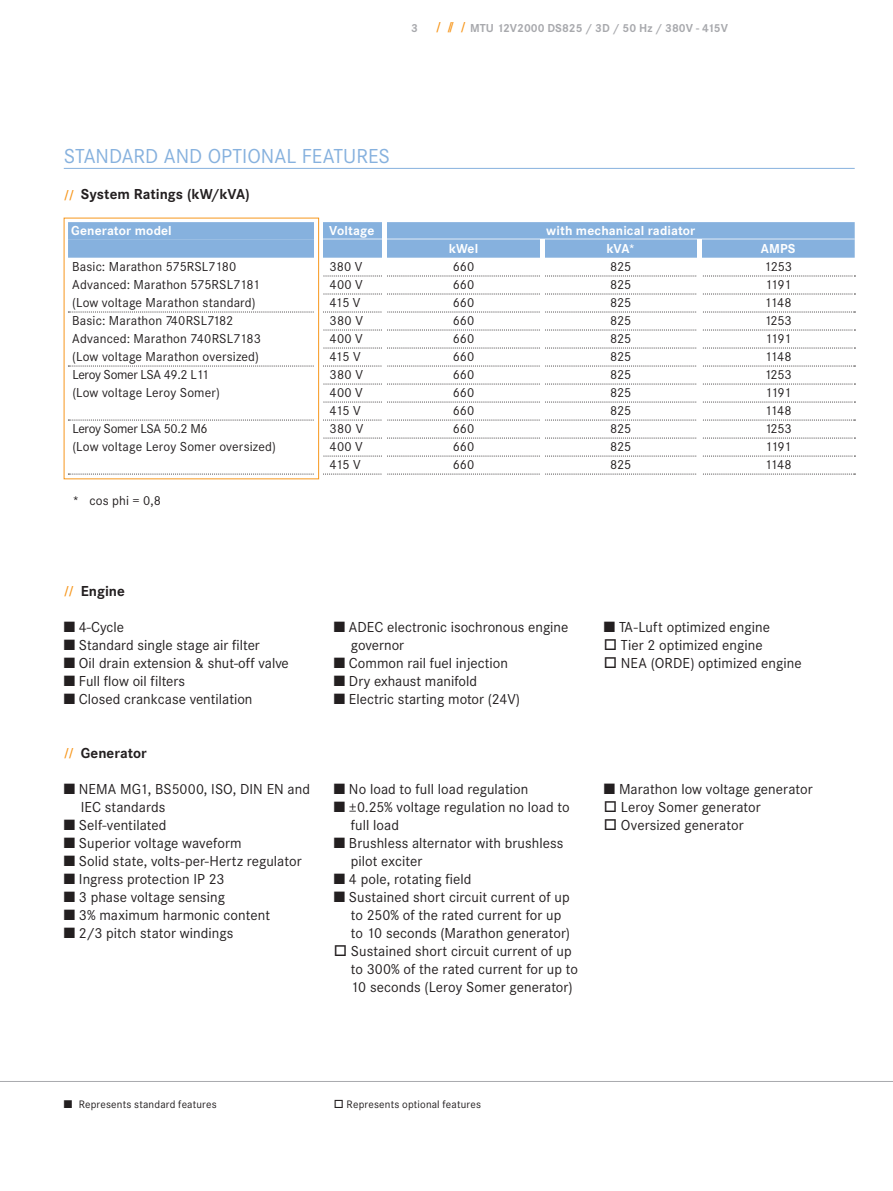
<style>
.page{position:relative;width:893px;height:1191px;background:#fff}
.page>*{position:absolute;margin:0;border:0;box-sizing:border-box;transform-origin:0 0}
.t1{font:21px "Corporate S";color:#86b1de}
.t2{font:15px/18px "Corporate S";color:#231f20}
.t3{font:700 15px "Corporate S";color:#231f20}
.t4{font:13.5px "Corporate S";letter-spacing:.005em;color:#231f20}
.t5{font:700 13.5px "Corporate S";letter-spacing:.01em;color:#fff}
.t6{font:13.5px "Corporate S";letter-spacing:-.025em;color:#231f20}
.t7{font:700 12px "Corporate S";color:#a8a9ad}
.t8{font:11.25px "Corporate S";letter-spacing:.015em;color:#231f20}
.s1{font-style:italic;color:#f7971d}
.s2{font-style:italic;font-size:12px;color:#f7971d}
</style>
<div class="page">
<hr style="left:0;top:1081px;width:893px;height:1px;background:#a8a9ad">
<hr style="left:64px;top:168px;width:791px;height:1px;background:#86b1de">
<div style="left:68px;top:222px;width:787px;height:18px;background:#86b1de"></div>
<div style="left:68px;top:239px;width:787px;height:19px;background:#86b1de"></div>
<svg style="left:323px;top:276px;width:532px;height:1px"></svg>
<svg style="left:323px;top:294px;width:532px;height:1px"></svg>
<svg style="left:68px;top:312px;width:787px;height:1px"></svg>
<svg style="left:323px;top:330px;width:532px;height:1px"></svg>
<svg style="left:323px;top:348px;width:532px;height:1px"></svg>
<svg style="left:68px;top:366px;width:787px;height:1px"></svg>
<svg style="left:323px;top:384px;width:532px;height:1px"></svg>
<svg style="left:323px;top:402px;width:532px;height:1px"></svg>
<svg style="left:68px;top:420px;width:787px;height:1px"></svg>
<svg style="left:323px;top:438px;width:532px;height:1px"></svg>
<svg style="left:323px;top:456px;width:532px;height:1px"></svg>
<svg style="left:68px;top:474px;width:787px;height:1px"></svg>
<svg style="left:315px;top:219px;width:8px;height:261px"></svg>
<div style="left:382px;top:219px;width:5px;height:298px;background:#fff"></div>
<hr style="left:540px;top:239px;width:4px;height:248px;background:#fff">
<div style="left:697px;top:239px;width:5px;height:248px;background:#fff"></div>
<p class="t7" style="left:411px;top:21px;width:8px">3</p>
<p class="t7" style="left:436px;top:21px;width:294px"><span class="s1">/ // /</span>MTU 12V2000 DS825 / 3D / 50 Hz / 380V - 415V</p>
<h1 class="t1" style="left:64px;top:145px;width:25px">Standard</h1>
<h1 class="t1" style="left:164px;top:145px;width:14px">and</h1>
<h1 class="t1" style="left:208px;top:145px;width:25px">Optional</h1>
<h1 class="t1" style="left:302px;top:145px;width:22px">Features</h1>
<p class="t3" style="left:64px;top:186px;width:187px"><span class="s2">//</span> System Ratings (kW/kVA)</p>
<p class="t5" style="left:71px;top:223px;width:102px">Generator model</p>
<p class="t5" style="left:329px;top:223px;width:47px">Voltage</p>
<p class="t5" style="left:546px;top:223px;width:151px">with mechanical radiator</p>
<p class="t5" style="left:449px;top:241px;width:31px">kWel</p>
<p class="t5" style="left:606px;top:241px;width:30px">kVA*</p>
<p class="t5" style="left:761px;top:241px;width:36px">AMPS</p>
<p class="t4" style="left:72px;top:259px;width:166px">Basic: Marathon 575RSL7180</p>
<p class="t4" style="left:330px;top:259px;width:34px">380 V</p>
<p class="t4" style="left:453px;top:259px;width:23px">660</p>
<p class="t4" style="left:610px;top:259px;width:23px">825</p>
<p class="t4" style="left:764px;top:259px;width:29px">1253</p>
<p class="t4" style="left:72px;top:277px;width:189px">Advanced: Marathon 575RSL7181</p>
<p class="t4" style="left:330px;top:277px;width:35px">400 V</p>
<p class="t4" style="left:453px;top:277px;width:23px">660</p>
<p class="t4" style="left:610px;top:277px;width:23px">825</p>
<p class="t4" style="left:765px;top:277px;width:28px">1191</p>
<p class="t4" style="left:72px;top:295px;width:185px">(Low voltage Marathon standard)</p>
<p class="t4" style="left:330px;top:295px;width:32px">415 V</p>
<p class="t4" style="left:453px;top:295px;width:23px">660</p>
<p class="t4" style="left:610px;top:295px;width:23px">825</p>
<p class="t4" style="left:765px;top:295px;width:29px">1148</p>
<p class="t4" style="left:72px;top:313px;width:162px">Basic: Marathon 740RSL7182</p>
<p class="t4" style="left:330px;top:313px;width:35px">380 V</p>
<p class="t4" style="left:453px;top:313px;width:23px">660</p>
<p class="t4" style="left:610px;top:313px;width:23px">825</p>
<p class="t4" style="left:765px;top:313px;width:29px">1253</p>
<p class="t4" style="left:72px;top:331px;width:190px">Advanced: Marathon 740RSL7183</p>
<p class="t4" style="left:330px;top:331px;width:35px">400 V</p>
<p class="t4" style="left:453px;top:331px;width:23px">660</p>
<p class="t4" style="left:610px;top:331px;width:23px">825</p>
<p class="t4" style="left:765px;top:331px;width:28px">1191</p>
<p class="t4" style="left:72px;top:349px;width:188px">(Low voltage Marathon oversized)</p>
<p class="t4" style="left:330px;top:349px;width:32px">415 V</p>
<p class="t4" style="left:453px;top:349px;width:23px">660</p>
<p class="t4" style="left:610px;top:349px;width:23px">825</p>
<p class="t4" style="left:765px;top:349px;width:29px">1148</p>
<p class="t6" style="left:72px;top:367px;width:138px">Leroy Somer LSA 49.2 L11</p>
<p class="t4" style="left:330px;top:367px;width:35px">380 V</p>
<p class="t4" style="left:453px;top:367px;width:23px">660</p>
<p class="t4" style="left:610px;top:367px;width:23px">825</p>
<p class="t4" style="left:765px;top:367px;width:29px">1253</p>
<p class="t4" style="left:72px;top:385px;width:149px">(Low voltage Leroy Somer)</p>
<p class="t4" style="left:330px;top:385px;width:35px">400 V</p>
<p class="t4" style="left:453px;top:385px;width:23px">660</p>
<p class="t4" style="left:610px;top:385px;width:23px">825</p>
<p class="t4" style="left:765px;top:385px;width:28px">1191</p>
<p class="t4" style="left:330px;top:403px;width:32px">415 V</p>
<p class="t4" style="left:453px;top:403px;width:23px">660</p>
<p class="t4" style="left:610px;top:403px;width:23px">825</p>
<p class="t4" style="left:765px;top:403px;width:29px">1148</p>
<p class="t6" style="left:72px;top:421px;width:137px">Leroy Somer LSA 50.2 M6</p>
<p class="t4" style="left:330px;top:421px;width:35px">380 V</p>
<p class="t4" style="left:453px;top:421px;width:23px">660</p>
<p class="t4" style="left:610px;top:421px;width:23px">825</p>
<p class="t4" style="left:765px;top:421px;width:29px">1253</p>
<p class="t4" style="left:72px;top:439px;width:205px">(Low voltage Leroy Somer oversized)</p>
<p class="t4" style="left:330px;top:439px;width:35px">400 V</p>
<p class="t4" style="left:453px;top:439px;width:23px">660</p>
<p class="t4" style="left:610px;top:439px;width:23px">825</p>
<p class="t4" style="left:765px;top:439px;width:28px">1191</p>
<p class="t4" style="left:330px;top:457px;width:32px">415 V</p>
<p class="t4" style="left:453px;top:457px;width:23px">660</p>
<p class="t4" style="left:610px;top:457px;width:23px">825</p>
<p class="t4" style="left:765px;top:457px;width:29px">1148</p>
<p class="t4" style="left:72px;top:493px;width:90px">* cos phi = 0,8</p>
<p class="t3" style="left:64px;top:582px;width:63px"><span class="s2">//</span> Engine</p>
<p class="t2" style="left:64px;top:618px;width:62px">■ 4-Cycle</p>
<p class="t2" style="left:64px;top:636px;width:198px">■ Standard single stage air filter</p>
<p class="t2" style="left:64px;top:654px;width:227px">■ Oil drain extension &amp; shut-off valve</p>
<p class="t2" style="left:64px;top:672px;width:123px">■ Full flow oil filters</p>
<p class="t2" style="left:64px;top:690px;width:190px">■ Closed crankcase ventilation</p>
<p class="t3" style="left:64px;top:744px;width:85px"><span class="s2">//</span> Generator</p>
<p class="t2" style="left:81px;top:780px;width:231px;text-indent:-17px">■ NEMA MG1, BS5000, ISO, DIN EN and<br>IEC standards</p>
<p class="t2" style="left:64px;top:816px;width:104px">■ Self-ventilated</p>
<p class="t2" style="left:64px;top:834px;width:179px">■ Superior voltage waveform</p>
<p class="t2" style="left:64px;top:852px;width:239px">■ Solid state, volts-per-Hertz regulator</p>
<p class="t2" style="left:64px;top:870px;width:162px">■ Ingress protection IP 23</p>
<p class="t2" style="left:64px;top:888px;width:163px">■ 3 phase voltage sensing</p>
<p class="t2" style="left:64px;top:906px;width:208px">■ 3% maximum harmonic content</p>
<p class="t2" style="left:64px;top:924px;width:171px">■ 2/3 pitch stator windings</p>
<p class="t2" style="left:351px;top:618px;width:219px;text-indent:-17px">■ ADEC electronic isochronous engine governor</p>
<p class="t2" style="left:334px;top:654px;width:176px">■ Common rail fuel injection</p>
<p class="t2" style="left:334px;top:672px;width:145px">■ Dry exhaust manifold</p>
<p class="t2" style="left:334px;top:690px;width:188px">■ Electric starting motor (24V)</p>
<p class="t2" style="left:334px;top:780px;width:196px">■ No load to full load regulation</p>
<p class="t2" style="left:351px;top:798px;width:220px;text-indent:-17px">■ ±0.25% voltage regulation no load to full load</p>
<p class="t2" style="left:351px;top:834px;width:214px;text-indent:-17px">■ Brushless alternator with brushless pilot exciter</p>
<p class="t2" style="left:334px;top:870px;width:139px">■ 4 pole, rotating field</p>
<p class="t2" style="left:351px;top:888px;width:221px;text-indent:-17px">■ Sustained short circuit current of up to 250% of the rated current for up to 10 seconds (Marathon generator)</p>
<p class="t2" style="left:351px;top:942px;width:229px;text-indent:-17px">□ Sustained short circuit current of up to 300% of the rated current for up to<br>10 seconds (Leroy Somer generator)</p>
<p class="t2" style="left:604px;top:618px;width:168px">■ TA-Luft optimized engine</p>
<p class="t2" style="left:604px;top:636px;width:160px">□ Tier 2 optimized engine</p>
<p class="t2" style="left:604px;top:654px;width:199px">□ NEA (ORDE) optimized engine</p>
<p class="t2" style="left:604px;top:780px;width:210px">■ Marathon low voltage generator</p>
<p class="t2" style="left:604px;top:798px;width:158px">□ Leroy Somer generator</p>
<p class="t2" style="left:604px;top:816px;width:141px">□ Oversized generator</p>
<p class="t8" style="left:64px;top:1098px;width:154px">■ Represents standard features</p>
<p class="t8" style="left:334px;top:1098px;width:149px">□ Represents optional features</p>
</div>
